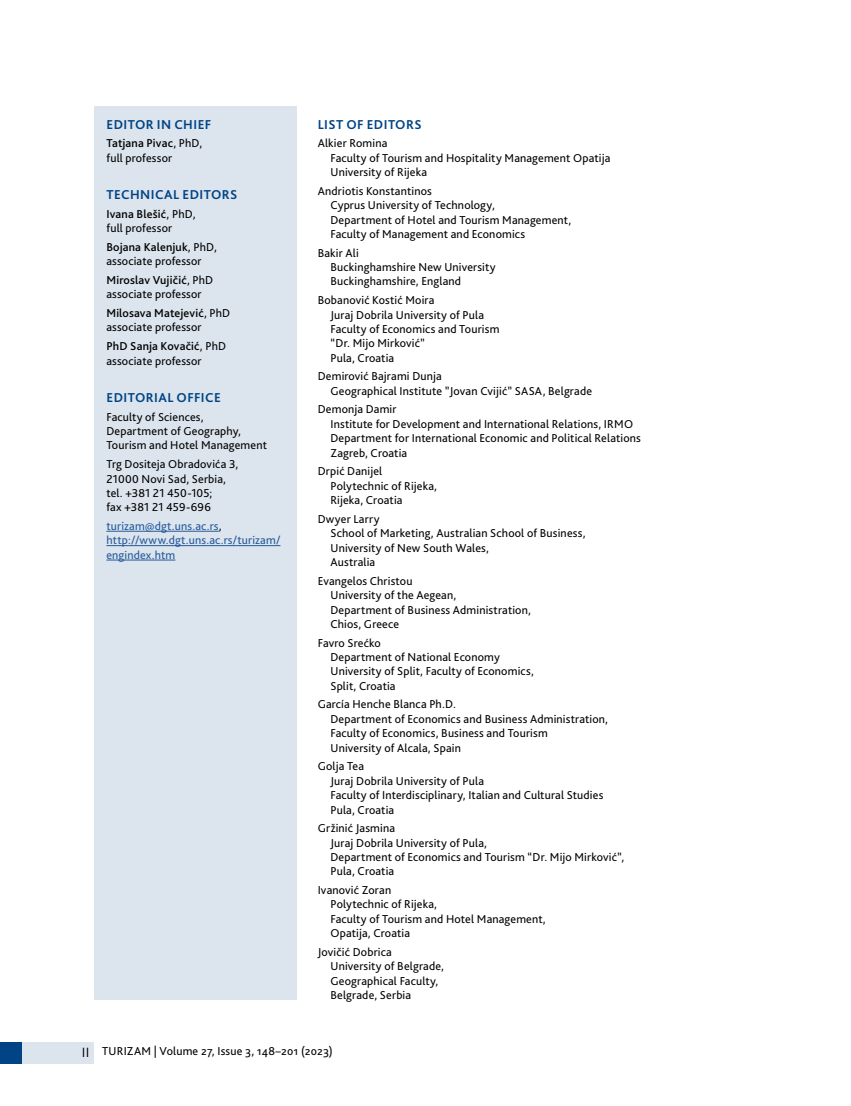
<style>
.page{position:relative;width:851px;height:1106px;background:#fff}
.page>*{position:absolute;margin:0;border:0;box-sizing:border-box;transform-origin:0 0}
.t1{font:700 13.5px "Bliss Pro";letter-spacing:.03em;color:#004485}
.t2{font:12px/14.4px "Bliss Pro";letter-spacing:.015em;color:#000}
.t3{font:12px/14.4px "Bliss Pro";letter-spacing:.015em;color:#245a9c}
.s1{font-weight:500}
.s2{color:#000}
.s3{font-family:"Meta Pro";font-size:13.5px}
</style>
<div class="page">
<div style="left:0;top:1042px;width:94px;height:21px;background:#dce4ed"></div>
<div style="left:0;top:1042px;width:21px;height:21px;background:#004485"></div>
<div style="left:94px;top:106px;width:202px;height:893px;background:#dce4ed"></div>
<hr style="left:106px;top:531px;width:113px;height:1px;background:#245a9c">
<hr style="left:106px;top:545px;width:174px;height:1px;background:#245a9c">
<hr style="left:106px;top:560px;width:69px;height:1px;background:#245a9c">
<p class="t1" style="left:106px;top:116px;width:106px">EDITOR IN CHIEF</p>
<p class="t2" style="left:106px;top:136px;width:97px"><span class="s1">Tatjana Pivac</span>, PhD, full professor</p>
<p class="t1" style="left:106px;top:186px;width:132px">TECHNICAL EDITORS</p>
<p class="t2" style="left:106px;top:206px;width:91px"><span class="s1">Ivana Blešić</span>, PhD, full professor</p>
<p class="t2" style="left:106px;top:239px;width:112px"><span class="s1">Bojana Kalenjuk</span>, PhD, associate professor</p>
<p class="t2" style="left:106px;top:272px;width:108px"><span class="s1">Miroslav Vujičić</span>, PhD associate professor</p>
<p class="t2" style="left:106px;top:305px;width:125px"><span class="s1">Milosava Matejević</span>, PhD associate professor</p>
<p class="t2" style="left:106px;top:338px;width:121px"><span class="s1">PhD Sanja Kovačić</span>, PhD associate professor</p>
<p class="t1" style="left:106px;top:389px;width:116px">EDITORIAL OFFICE</p>
<p class="t2" style="left:106px;top:409px;width:162px">Faculty of Sciences,<br>Department of Geography,<br>Tourism and Hotel Management</p>
<p class="t2" style="left:106px;top:456px;width:134px">Trg Dositeja Obradovića 3,<br>21000 Novi Sad, Serbia, tel. +381 21 450-105;<br>fax +381 21 459-696</p>
<p class="t3" style="left:106px;top:518px;width:176px">turizam@dgt.uns.ac.rs<span class="s2">, </span>http://www.dgt.uns.ac.rs/turizam/ engindex.htm</p>
<p class="t1" style="left:318px;top:116px;width:105px">LIST OF EDITORS</p>
<p class="t2" style="left:330px;top:136px;width:281px;text-indent:-13px">Alkier Romina<br>Faculty of Tourism and Hospitality Management Opatija<br>University of Rijeka</p>
<p class="t2" style="left:330px;top:183px;width:242px;text-indent:-13px">Andriotis Konstantinos<br>Cyprus University of Technology,<br>Department of Hotel and Tourism Management, Faculty of Management and Economics</p>
<p class="t2" style="left:330px;top:245px;width:167px;text-indent:-13px">Bakir Ali<br>Buckinghamshire New University<br>Buckinghamshire, England</p>
<p class="t2" style="left:330px;top:293px;width:170px;text-indent:-13px">Bobanović Kostić Moira<br>Juraj Dobrila University of Pula<br>Faculty of Economics and Tourism “Dr. Mijo Mirković”<br>Pula, Croatia</p>
<p class="t2" style="left:330px;top:369px;width:263px;text-indent:-13px">Demirović Bajrami Dunja<br>Geographical Institute ”Jovan Cvijić” SASA, Belgrade</p>
<p class="t2" style="left:330px;top:402px;width:312px;text-indent:-13px">Demonja Damir<br>Institute for Development and International Relations, IRMO Department for International Economic and Political Relations Zagreb, Croatia</p>
<p class="t2" style="left:330px;top:464px;width:108px;text-indent:-13px">Drpić Danijel<br>Polytechnic of Rijeka,<br>Rijeka, Croatia</p>
<p class="t2" style="left:330px;top:511px;width:256px;text-indent:-13px">Dwyer Larry<br>School of Marketing, Australian School of Business,<br>University of New South Wales,<br>Australia</p>
<p class="t2" style="left:330px;top:573px;width:202px;text-indent:-13px">Evangelos Christou<br>University of the Aegean,<br>Department of Business Administration,<br>Chios, Greece</p>
<p class="t2" style="left:330px;top:635px;width:205px;text-indent:-13px">Favro Srećko<br>Department of National Economy<br>University of Split, Faculty of Economics,<br>Split, Croatia</p>
<p class="t2" style="left:330px;top:697px;width:279px;text-indent:-13px">García Henche Blanca Ph.D.<br>Department of Economics and Business Administration, Faculty of Economics, Business and Tourism<br>University of Alcala, Spain</p>
<p class="t2" style="left:330px;top:759px;width:274px;text-indent:-13px">Golja Tea<br>Juraj Dobrila University of Pula<br>Faculty of Interdisciplinary, Italian and Cultural Studies<br>Pula, Croatia</p>
<p class="t2" style="left:330px;top:820px;width:295px;text-indent:-13px">Gržinić Jasmina<br>Juraj Dobrila University of Pula,<br>Department of Economics and Tourism “Dr. Mijo Mirković”,<br>Pula, Croatia</p>
<p class="t2" style="left:330px;top:882px;width:217px;text-indent:-13px">Ivanović Zoran<br>Polytechnic of Rijeka,<br>Faculty of Tourism and Hotel Management,<br>Opatija, Croatia</p>
<p class="t2" style="left:330px;top:944px;width:115px;text-indent:-13px">Jovičić Dobrica<br>University of Belgrade,<br>Geographical Faculty,<br>Belgrade, Serbia</p>
<p class="t2" style="left:82px;top:1043px;width:252px"><span class="s3">II</span> TURIZAM | Volume 27, Issue 3, 148–201 (2023)</p>
</div>
